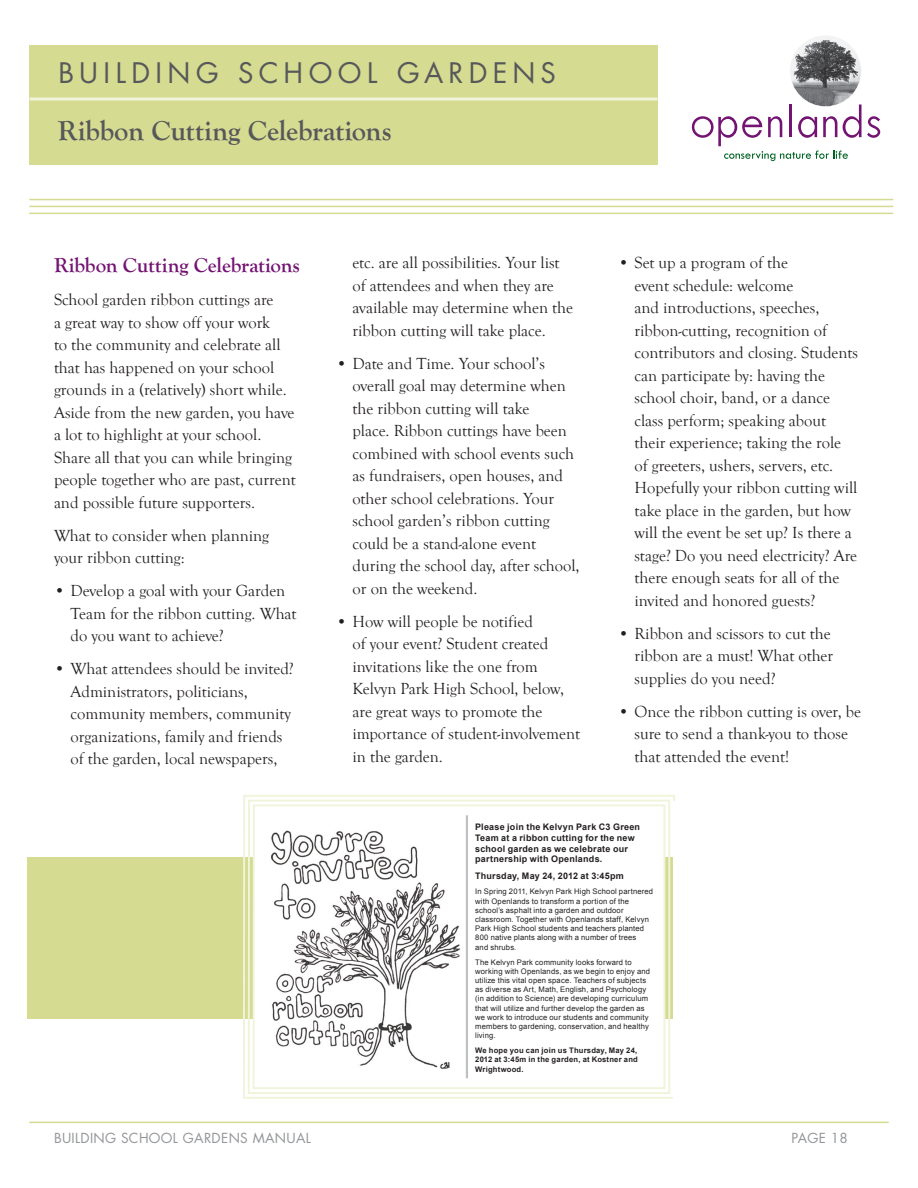
<style>
.page{position:relative;width:918px;height:1188px;background:#fff}
.page>*{position:absolute;margin:0;border:0;box-sizing:border-box;transform-origin:0 0}
.t1{font:700 28.5px "Goudy Old Style T";letter-spacing:-.005em;color:#57585a}
.t2{font:27.6px "Futura";letter-spacing:.195em;color:#57585a}
.t3{font:700 21px "Goudy Old Style T";color:#731372}
.t4{font:16.5px/22.5px "Goudy Old Style T";color:#231f20}
.t5{font:13.5px "Futura";letter-spacing:.025em;color:#939598}
.t6{font:700 9px/10.8px "Arial";letter-spacing:.025em;color:#231f20}
.t7{font:7.65px/9.1px "Arial";letter-spacing:.02em;color:#231f20}
.t8{font:700 7.65px/9.1px "Arial";letter-spacing:.025em;color:#231f20;text-align:justify}
</style>
<div class="page">
<svg style="left:692px;top:36px;width:188px;height:125px"></svg>
<div style="left:30px;top:45px;width:628px;height:120px;background:#d5db91"></div>
<hr style="left:29px;top:199px;width:864px;height:1px;background:#d5db91">
<hr style="left:29px;top:206px;width:864px;height:1px;background:#d5db91">
<hr style="left:29px;top:213px;width:864px;height:1px;background:#d5db91">
<hr style="left:30px;top:98px;width:628px;height:2px;background:#f1f4db">
<hr style="left:29px;top:1122px;width:860px;height:1px;background:#d5db91">
<div style="left:27px;top:857px;width:864px;height:162px;background:#d5db91"></div>
<svg style="left:242px;top:795px;width:434px;height:329px"></svg>
<svg style="left:247px;top:799px;width:424px;height:325px"></svg>
<div style="left:252px;top:804px;width:414px;height:286px;background:#fff"></div>
<img style="left:271px;top:825px;width:190px;height:244px">
<div style="left:673px;top:801px;width:241px;height:312px;background:#fff"></div>
<hr style="left:467px;top:815px;width:1px;height:263px;background:#bcbdc0">
<hr style="left:466px;top:815px;width:1px;height:263px;background:#bcbdc0">
<h2 class="t2" style="left:58px;top:53px;width:499px">BUILDING SCHOOL GARDENS</h2>
<h1 class="t1" style="left:58px;top:114px;width:335px">Ribbon Cutting Celebrations</h1>
<p class="t3" style="left:54px;top:253px;width:247px">Ribbon Cutting Celebrations</p>
<p class="t4" style="left:54px;top:288px;width:243px">School garden ribbon cuttings are<br>a great way to show off your work<br>to the community and celebrate all that has happened on your school grounds in a (relatively) short while.<br>Aside from the new garden, you have a lot to highlight at your school.<br>Share all that you can while bringing people together who are past, current and possible future supporters.</p>
<p class="t4" style="left:54px;top:524px;width:217px">What to consider when planning your ribbon cutting:</p>
<p class="t4" style="left:70px;top:579px;width:228px;text-indent:-16px">• Develop a goal with your Garden<br>Team for the ribbon cutting. What do you want to achieve?</p>
<p class="t4" style="left:70px;top:657px;width:225px;text-indent:-16px">• What attendees should be invited?<br>Administrators, politicians, community members, community organizations, family and friends of the garden, local newspapers,</p>
<p class="t4" style="left:353px;top:251px;width:222px">etc. are all possibilities. Your list of attendees and when they are available may determine when the ribbon cutting will take place.</p>
<p class="t4" style="left:353px;top:352px;width:229px;text-indent:-16px">• Date and Time. Your school’s overall goal may determine when the ribbon cutting will take<br>place. Ribbon cuttings have been combined with school events such as fundraisers, open houses, and other school celebrations. Your school garden’s ribbon cutting could be a stand-alone event during the school day, after school, or on the weekend.</p>
<p class="t4" style="left:353px;top:610px;width:229px;text-indent:-16px">• How will people be notified<br>of your event? Student created invitations like the one from<br>Kelvyn Park High School, below, are great ways to promote the importance of student-involvement in the garden.</p>
<p class="t4" style="left:635px;top:252px;width:225px;text-indent:-16px">• Set up a program of the<br>event schedule: welcome<br>and introductions, speeches, ribbon-cutting, recognition of contributors and closing. Students can participate by: having the school choir, band, or a dance class perform; speaking about their experience; taking the role of greeters, ushers, servers, etc.<br>Hopefully your ribbon cutting will take place in the garden, but how will the event be set up? Is there a stage? Do you need electricity? Are there enough seats for all of the invited and honored guests?</p>
<p class="t4" style="left:635px;top:622px;width:200px;text-indent:-16px">• Ribbon and scissors to cut the ribbon are a must! What other supplies do you need?</p>
<p class="t4" style="left:635px;top:700px;width:228px;text-indent:-16px">• Once the ribbon cutting is over, be sure to send a thank-you to those that attended the event!</p>
<p class="t6" style="left:475px;top:822px;width:166px">Please join the Kelvyn Park C3 Green Team at a ribbon cutting for the new school garden as we celebrate our partnership with Openlands.</p>
<p class="t6" style="left:475px;top:871px;width:150px">Thursday, May 24, 2012 at 3:45pm</p>
<p class="t7" style="left:475px;top:887px;width:180px">In Spring 2011, Kelvyn Park High School partnered with Openlands to transform a portion of the school’s asphalt into a garden and outdoor classroom. Together with Openlands staff, Kelvyn Park High School students and teachers planted 800 native plants along with a number of trees<br>and shrubs.</p>
<p class="t7" style="left:475px;top:957px;width:176px">The Kelvyn Park community looks forward to working with Openlands, as we begin to enjoy and utilize this vital open space. Teachers of subjects as diverse as Art, Math, English, and Psychology (in addition to Science) are developing curriculum that will utilize and further develop the garden as we work to introduce our students and community members to gardening, conservation, and healthy living.</p>
<p class="t8" style="left:475px;top:1046px;width:164px">We hope you can join us Thursday, May 24, 2012 at 3:45m in the garden, at Kostner and Wrightwood.</p>
<p class="t5" style="left:54px;top:1129px;width:258px">BUILDING SCHOOL GARDENS MANUAL</p>
<p class="t5" style="left:792px;top:1129px;width:58px">PAGE 18</p>
</div>
